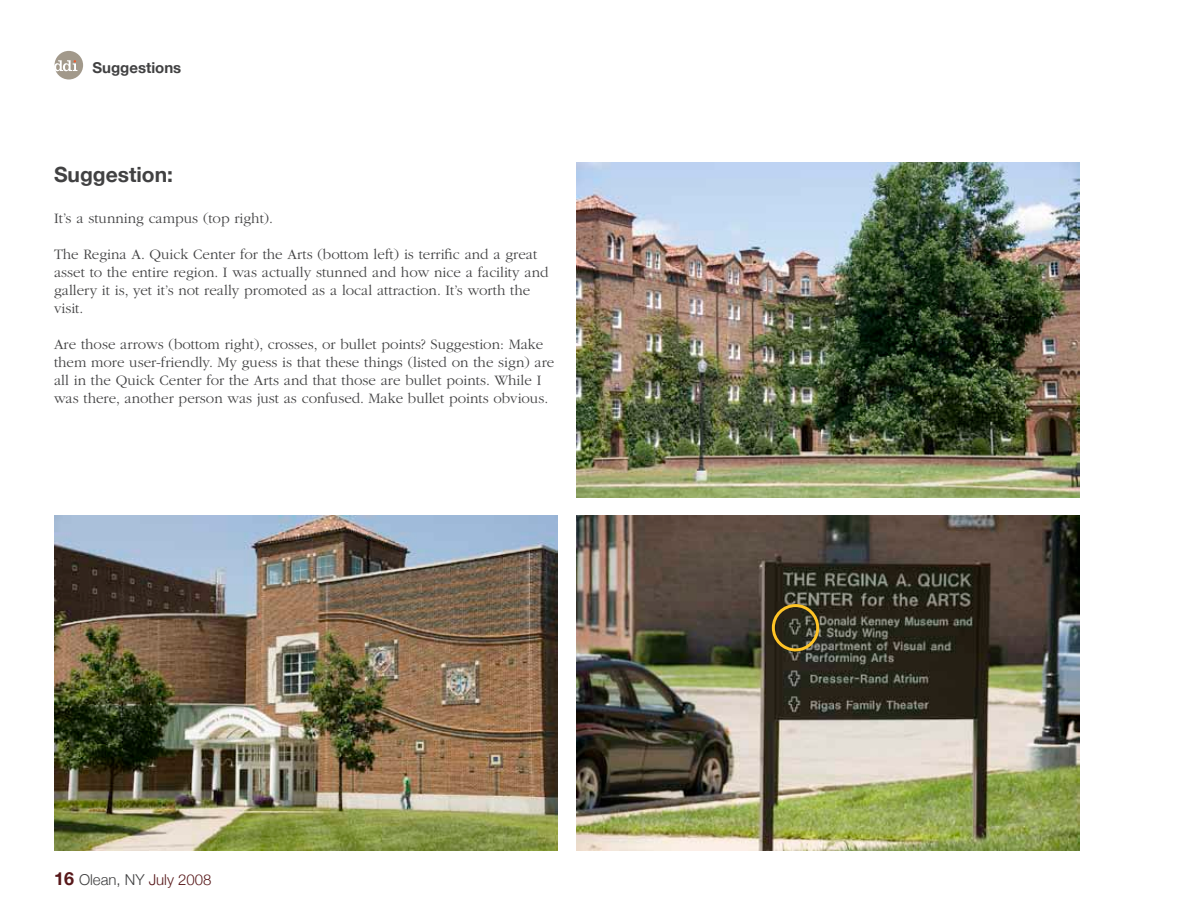
<style>
.page{position:relative;width:1188px;height:918px;background:#fff}
.page>*{position:absolute;margin:0;border:0;box-sizing:border-box;transform-origin:0 0}
.t1{font:700 21px "Helvetica Neue";color:#414142}
.t2{font:300 15px/18px "ITC Garamond Std";color:#414142}
.t3{font:300 15px "Helvetica Neue";color:#414142}
.t4{font:700 15px "Helvetica Neue";color:#414142}
.s1{font-weight:700;font-size:18px;color:#57181a}
.s2{color:#57181a}
</style>
<div class="page">
<div style="left:55px;top:51px;width:28px;height:29px;background:#a2998b;border-radius:50%"></div>
<svg style="left:54px;top:60px;width:23px;height:11px"></svg>
<img style="left:576px;top:515px;width:504px;height:335px">
<img style="left:54px;top:515px;width:504px;height:335px">
<img style="left:576px;top:162px;width:504px;height:335px">
<div style="left:772px;top:604px;width:47px;height:47px;border:3px solid #ffc426;border-radius:50%"></div>
<p class="t4" style="left:92px;top:59px;width:90px">Suggestions</p>
<h1 class="t1" style="left:54px;top:162px;width:121px">Suggestion:</h1>
<p class="t2" style="left:54px;top:209px;width:221px">It’s a stunning campus (top right).</p>
<p class="t2" style="left:54px;top:245px;width:496px">The Regina A. Quick Center for the Arts (bottom left) is terrific and a great asset to the entire region. I was actually stunned and how nice a facility and gallery it is, yet it’s not really promoted as a local attraction. It’s worth the visit.</p>
<p class="t2" style="left:54px;top:335px;width:502px">Are those arrows (bottom right), crosses, or bullet points? Suggestion: Make them more user-friendly. My guess is that these things (listed on the sign) are all in the Quick Center for the Arts and that those are bullet points. While I was there, another person was just as confused. Make bullet points obvious.</p>
<p class="t3" style="left:54px;top:871px;width:159px"><span class="s1">16</span> Olean, NY <span class="s2">July 2008</span></p>
</div>
